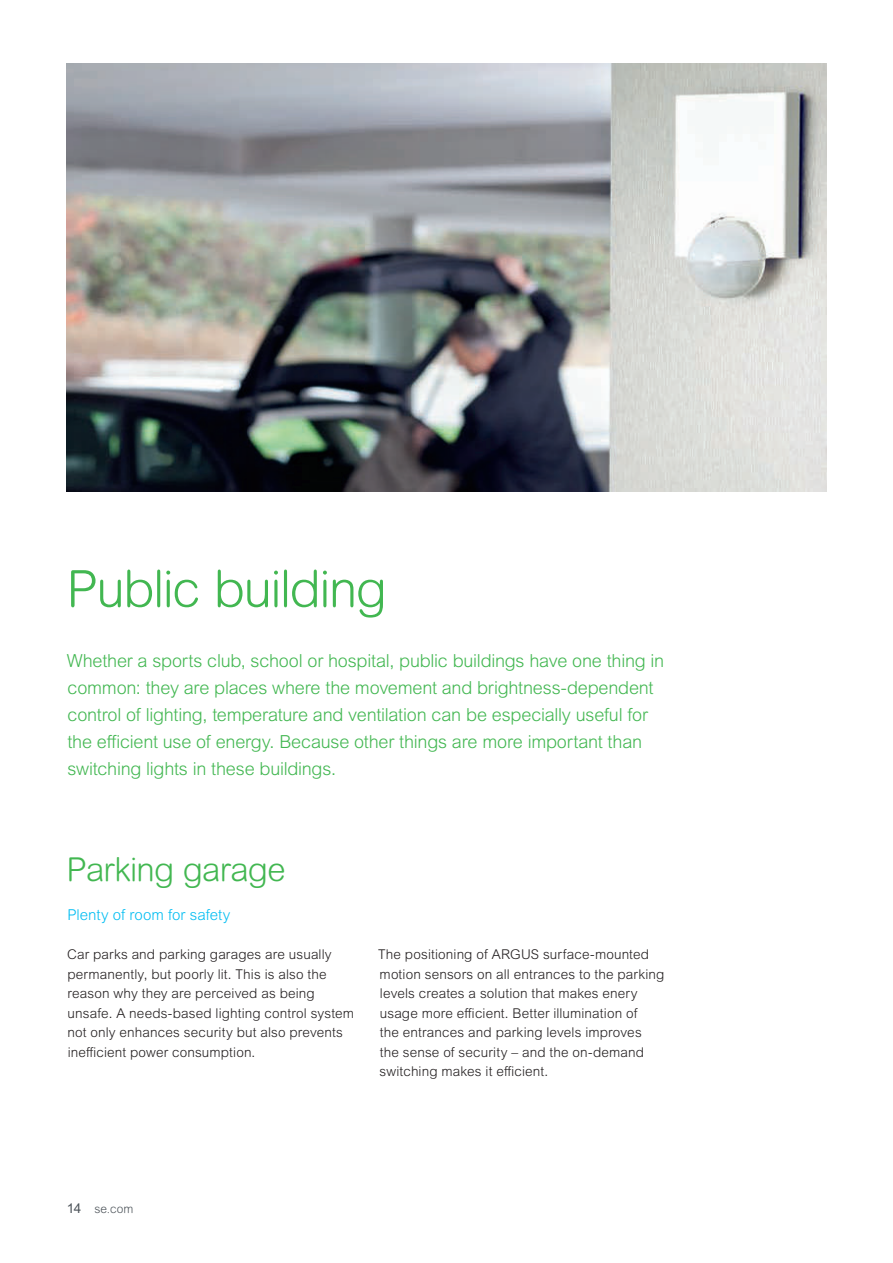
<style>
.page{position:relative;width:893px;height:1263px;background:#fff}
.page>*{position:absolute;margin:0;border:0;box-sizing:border-box;transform-origin:0 0}
.t1{font:300 51px "Arial Rounded MT Pro";letter-spacing:-.03em;color:#42b751}
.t2{font:300 33px "Arial Rounded MT Pro";letter-spacing:-.025em;color:#42b751}
.t3{font:300 18px/27px "Arial MT Pro";letter-spacing:-.01em;color:#42b751}
.t4{font:300 15px "Arial MT Pro";color:#01bdf2}
.t5{font:300 13.5px/19.5px "Arial MT Pro";letter-spacing:.01em;color:#231f20}
.t6{font:300 12px "Arial Rounded MT Pro";color:#4d545a}
.s1{font-family:"Arial MT Pro";font-weight:400;font-size:13.5px}
</style>
<div class="page">
<img style="left:67px;top:64px;width:759px;height:427px">
<h1 class="t1" style="left:66px;top:559px;width:322px">Public building</h1>
<p class="t3" style="left:67px;top:647px;width:599px">Whether a sports club, school or hospital, public buildings have one thing in common: they are places where the movement and brightness-dependent control of lighting, temperature and ventilation can be especially useful for the efficient use of energy. Because other things are more important than switching lights in these buildings.</p>
<h2 class="t2" style="left:67px;top:850px;width:220px">Parking garage</h2>
<p class="t4" style="left:67px;top:906px;width:164px">Plenty of room for safety</p>
<p class="t5" style="left:67px;top:945px;width:288px">Car parks and parking garages are usually permanently, but poorly lit. This is also the reason why they are perceived as being unsafe. A needs-based lighting control system not only enhances security but also prevents inefficient power consumption.</p>
<p class="t5" style="left:378px;top:945px;width:288px">The positioning of ARGUS surface-mounted motion sensors on all entrances to the parking levels creates a solution that makes enery usage more efficient. Better illumination of<br>the entrances and parking levels improves<br>the sense of security – and the on-demand switching makes it efficient.</p>
<p class="t6" style="left:67px;top:1201px;width:68px"><span class="s1">14</span> se.com</p>
</div>
